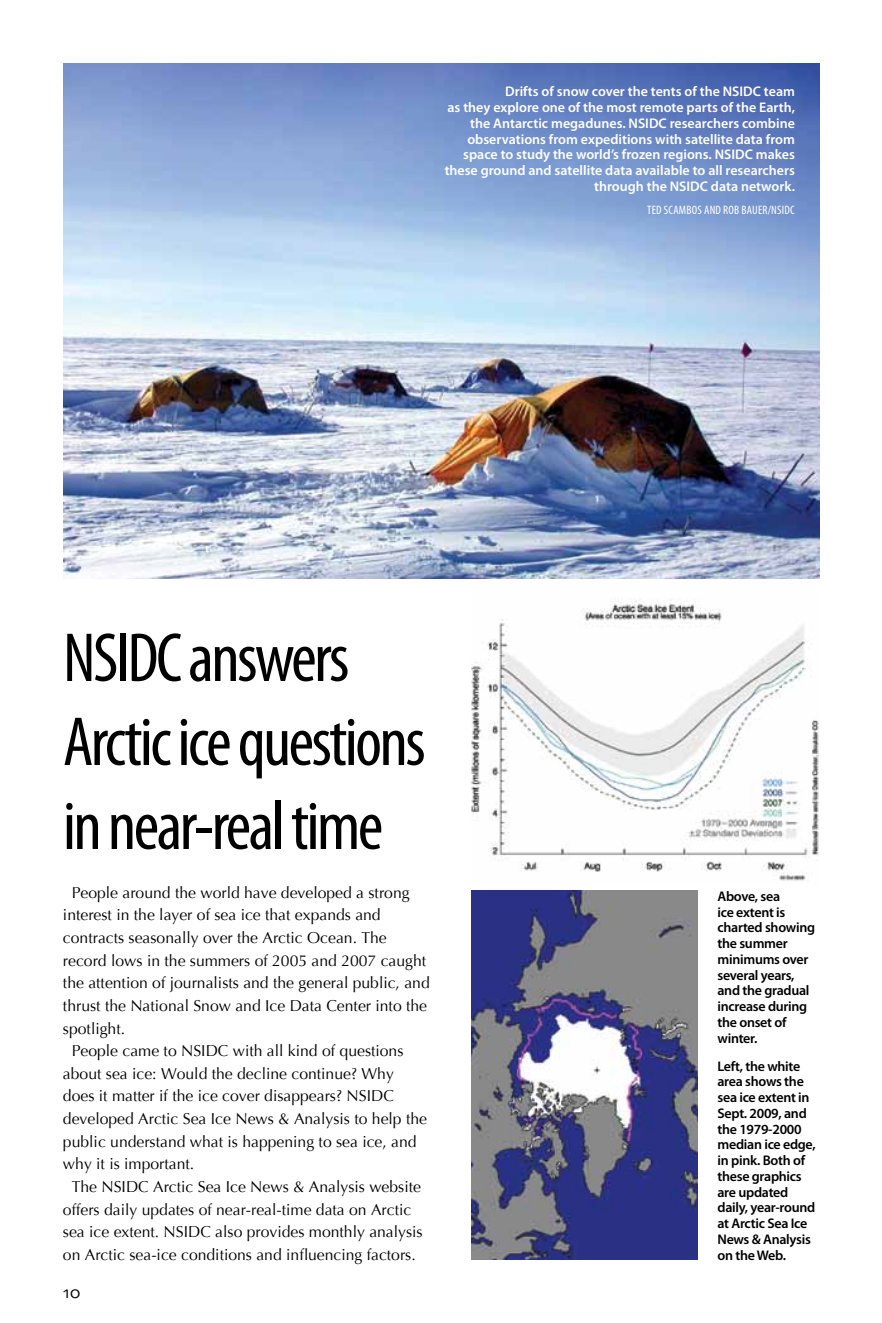
<style>
.page{position:relative;width:882px;height:1323px;background:#fff}
.page>*{position:absolute;margin:0;border:0;box-sizing:border-box;transform-origin:0 0}
.t1{font:condensed 70px/84px "Myriad Pro";letter-spacing:-.035em;color:#000}
.t2{font:17.5px "Skia";color:#000}
.t3{font:15.75px "Optima";color:#000}
.t4{font:600 14px/15.8px "Myriad Pro";color:#fff;text-align:right}
.t5{font:600 14px/15.8px "Myriad Pro";letter-spacing:-.02em;color:#000}
.t6{font:condensed 12.25px "Myriad Pro";letter-spacing:.02em;color:#fff}
</style>
<div class="page">
<img style="left:471px;top:600px;width:348px;height:281px">
<img style="left:471px;top:890px;width:227px;height:370px">
<img style="left:63px;top:63px;width:756px;height:516px">
<p class="t4" style="left:445px;top:83px;width:352px">Drifts of snow cover the tents of the NSIDC team<br>as they explore one of the most remote parts of the Earth, the Antarctic megadunes. NSIDC researchers combine observations from expeditions with satellite data from space to study the world’s frozen regions. NSIDC makes these ground and satellite data available to all researchers through the NSIDC data network.</p>
<p class="t6" style="left:647px;top:202px;width:149px">TED SCAMBOS and rob bauer/NSIDC</p>
<h1 class="t1" style="left:63px;top:615px;width:364px">NSIDC answers<br>Arctic ice questions in near-real time</h1>
<p class="t3" style="left:72px;top:883px;width:339px">People around the world have developed a strong</p>
<p class="t3" style="left:63px;top:906px;width:319px">interest in the layer of sea ice that expands and</p>
<p class="t3" style="left:63px;top:929px;width:325px">contracts seasonally over the Arctic Ocean. The</p>
<p class="t3" style="left:63px;top:951px;width:365px">record lows in the summers of 2005 and 2007 caught</p>
<p class="t3" style="left:63px;top:974px;width:368px">the attention of journalists and the general public, and</p>
<p class="t3" style="left:63px;top:996px;width:366px">thrust the National Snow and Ice Data Center into the</p>
<p class="t3" style="left:63px;top:1019px;width:64px">spotlight.</p>
<p class="t3" style="left:72px;top:1042px;width:333px">People came to NSIDC with all kind of questions</p>
<p class="t3" style="left:63px;top:1064px;width:332px">about sea ice: Would the decline continue? Why</p>
<p class="t3" style="left:63px;top:1087px;width:332px">does it matter if the ice cover disappears? NSIDC</p>
<p class="t3" style="left:63px;top:1110px;width:366px">developed Arctic Sea Ice News &amp; Analysis to help the</p>
<p class="t3" style="left:63px;top:1132px;width:355px">public understand what is happening to sea ice, and</p>
<p class="t3" style="left:63px;top:1155px;width:133px">why it is important.</p>
<p class="t3" style="left:72px;top:1178px;width:351px">The NSIDC Arctic Sea Ice News &amp; Analysis website</p>
<p class="t3" style="left:63px;top:1200px;width:350px">offers daily updates of near-real-time data on Arctic</p>
<p class="t3" style="left:63px;top:1223px;width:361px">sea ice extent. NSIDC also provides monthly analysis</p>
<p class="t3" style="left:63px;top:1245px;width:354px">on Arctic sea-ice conditions and influencing factors.</p>
<p class="t2" style="left:63px;top:1282px;width:19px">10</p>
<p class="t5" style="left:718px;top:888px;width:99px">Above, sea<br>ice extent is charted showing the summer minimums over several years, and the gradual increase during the onset of winter.</p>
<p class="t5" style="left:718px;top:1058px;width:100px">Left, the white area shows the sea ice extent in<br>Sept. 2009, and the 1979-2000 median ice edge, in pink. Both of these graphics are updated daily, year-round at Arctic Sea Ice<br>News &amp; Analysis on the Web.</p>
</div>
